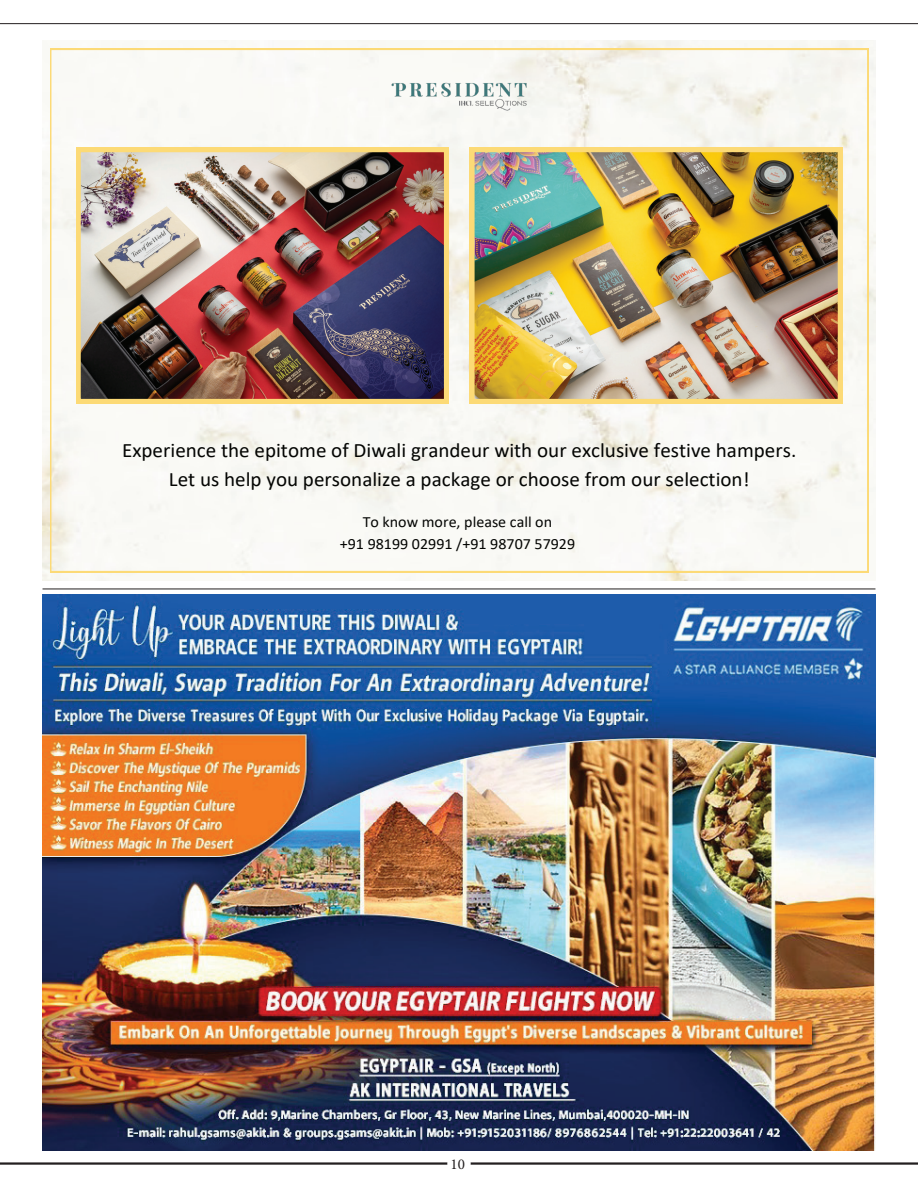
<style>
.page{position:relative;width:918px;height:1188px;background:#fff}
.page>*{position:absolute;margin:0;border:0;box-sizing:border-box;transform-origin:0 0}
.t1{font:20.55px/28.2px "Calibri";color:#040503;text-align:center}
.t2{font:15.6px/21.5px "Calibri";color:#040503;text-align:center}
.t3{font:15px "Minion Pro";color:#231f20}
</style>
<div class="page">
<hr style="left:0;top:1162px;width:918px;height:3px;background:#231f20">
<div style="left:447px;top:1152px;width:24px;height:23px;background:#fff;border-radius:50%"></div>
<hr style="left:0;top:23px;width:918px;height:1px;background:#231f20">
<img style="left:43px;top:594px;width:833px;height:556px">
<hr style="left:43px;top:589px;width:832px;height:1px;background:#231f20">
<img style="left:43px;top:40px;width:833px;height:540px">
<svg style="left:50px;top:49px;width:818px;height:523px"></svg>
<img style="left:76px;top:148px;width:373px;height:255px">
<img style="left:380px;top:78px;width:158px;height:33px">
<img style="left:470px;top:148px;width:372px;height:255px">
<p class="t1" style="left:122px;top:436px;width:676px">Experience the epitome of Diwali grandeur with our exclusive festive hampers.<br>Let us help you personalize a package or choose from our selection!</p>
<p class="t2" style="left:340px;top:511px;width:237px">To know more, please call on<br>+91 98199 02991 /+91 98707 57929</p>
<p class="t3" style="left:451px;top:1154px;width:16px">10</p>
</div>
